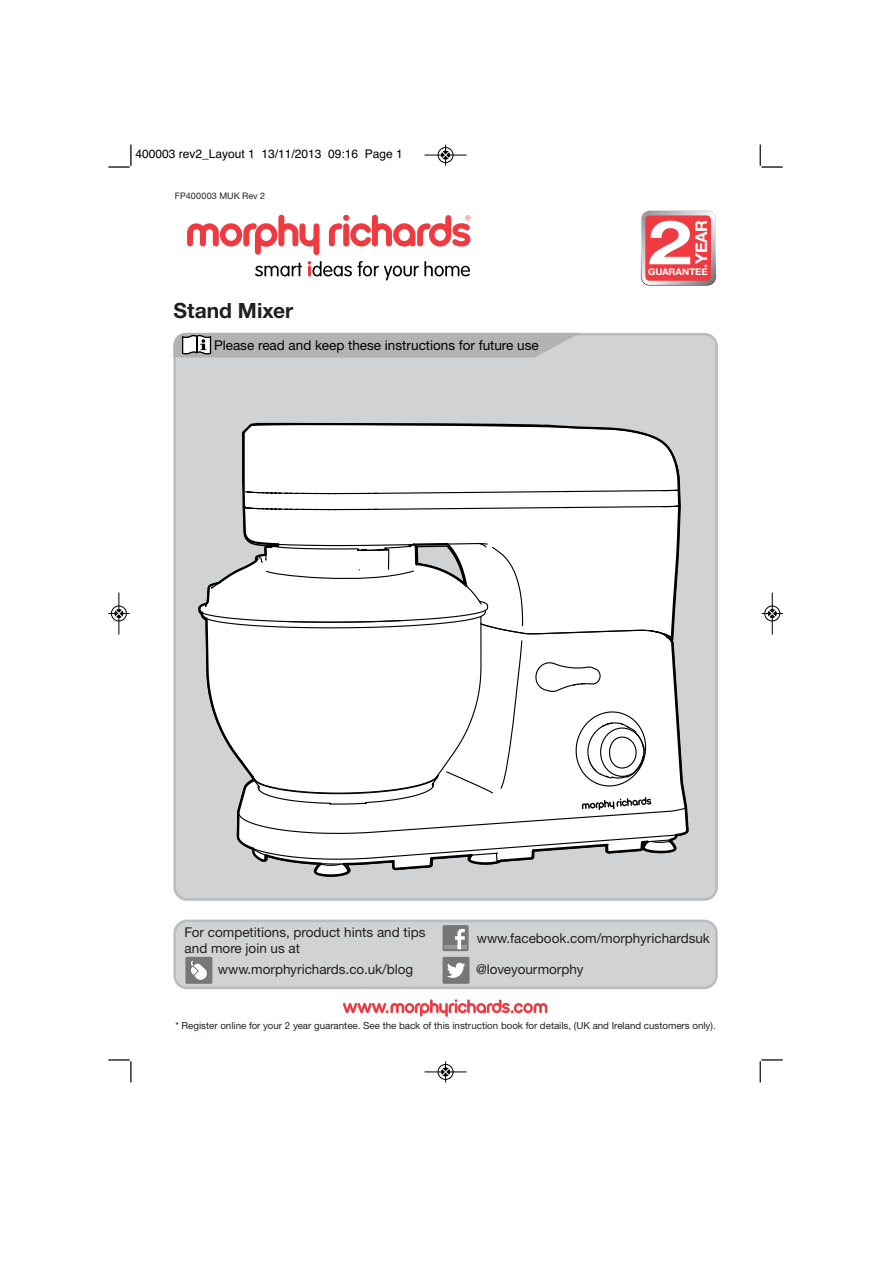
<style>
.page{position:relative;width:893px;height:1263px;background:#fff}
.page>*{position:absolute;margin:0;border:0;box-sizing:border-box;transform-origin:0 0}
.t1{font:61.05px "Helvetica Neue Bold+T42";color:#fff;scale:1.3 1}
.t2{font:700 21px "Helvetica Neue CE";color:#231f20}
.t3{font:16.2px "Helvetica Neue Bold+T42";color:#fff}
.t4{font:13.5px/16.2px "Helvetica Neue CE";color:#231f20}
.t5{font:13.5px "Helvetica Neue CE";color:#000}
.t6{font:12px "Helvetica";color:#000}
.t7{font:9.75px "Helvetica Neue CE";color:#231f20}
.t8{font:9.15px "Helvetica Neue Bold+T42";color:#fff;scale:1.05 1}
.t9{font:9px "Helvetica Neue CE";color:#231f20}
</style>
<div class="page">
<div style="left:173px;top:333px;width:545px;height:90px;background:#d1d2d4"></div>
<svg style="left:343px;top:999px;width:204px;height:18px"></svg>
<svg style="left:640px;top:210px;width:76px;height:76px"></svg>
<svg style="left:641px;top:211px;width:74px;height:74px"></svg>
<div style="left:645px;top:215px;width:66px;height:66px;background:#ee3a41"></div>
<svg style="left:173px;top:333px;width:407px;height:25px;background:#b4b4b4"></svg>
<svg style="left:329px;top:215px;width:141px;height:32px"></svg>
<svg style="left:187px;top:215px;width:132px;height:40px"></svg>
<svg style="left:255px;top:263px;width:47px;height:13px"></svg>
<svg style="left:308px;top:261px;width:162px;height:20px"></svg>
<svg style="left:173px;top:423px;width:545px;height:566px"></svg>
<svg style="left:109px;top:145px;width:23px;height:23px"></svg>
<svg style="left:760px;top:145px;width:22px;height:23px"></svg>
<svg style="left:109px;top:1059px;width:23px;height:23px"></svg>
<svg style="left:760px;top:1059px;width:22px;height:23px"></svg>
<hr style="left:424px;top:155px;width:42px;height:1px;background:#000">
<div style="left:438px;top:147px;width:15px;height:16px;border:1px solid #000;border-radius:50%"></div>
<svg style="left:442px;top:145px;width:7px;height:21px"></svg>
<hr style="left:424px;top:1072px;width:42px;height:1px;background:#000">
<div style="left:438px;top:1064px;width:15px;height:16px;border:1px solid #000;border-radius:50%"></div>
<svg style="left:442px;top:1061px;width:7px;height:21px"></svg>
<hr style="left:119px;top:592px;width:1px;height:42px;background:#000">
<div style="left:111px;top:606px;width:16px;height:15px;border:1px solid #000;border-radius:50%"></div>
<svg style="left:108px;top:610px;width:21px;height:7px"></svg>
<hr style="left:772px;top:592px;width:1px;height:42px;background:#000">
<div style="left:764px;top:606px;width:16px;height:15px;border:1px solid #000;border-radius:50%"></div>
<svg style="left:762px;top:610px;width:21px;height:7px"></svg>
<p class="t6" style="left:135px;top:149px;width:269px">400003 rev2_Layout 1 13/11/2013 09:16 Page 1</p>
<p class="t9" style="left:175px;top:192px;width:92px">FP400003 MUK Rev 2</p>
<h2 class="t2" style="left:173px;top:303px;width:122px">Stand Mixer</h2>
<p class="t5" style="left:214px;top:338px;width:326px">Please read and keep these instructions for future use</p>
<p class="t3" style="left:696px;top:264px;width:46px;rotate:-90deg">YEAR</p>
<h1 class="t1" style="left:648px;top:221px;width:35px">2</h1>
<p class="t8" style="left:648px;top:269px;width:58px">GUARANTEE</p>
<p class="t4" style="left:185px;top:926px;width:242px">For competitions, product hints and tips and more join us at</p>
<p class="t4" style="left:477px;top:931px;width:235px">www.facebook.com/morphyrichardsuk</p>
<p class="t4" style="left:218px;top:962px;width:197px">www.morphyrichards.co.uk/blog</p>
<p class="t4" style="left:476px;top:962px;width:109px">@loveyourmorphy</p>
<p class="t7" style="left:175px;top:1022px;width:542px">* Register online for your 2 year guarantee. See the back of this instruction book for details, (UK and Ireland customers only).</p>
</div>
